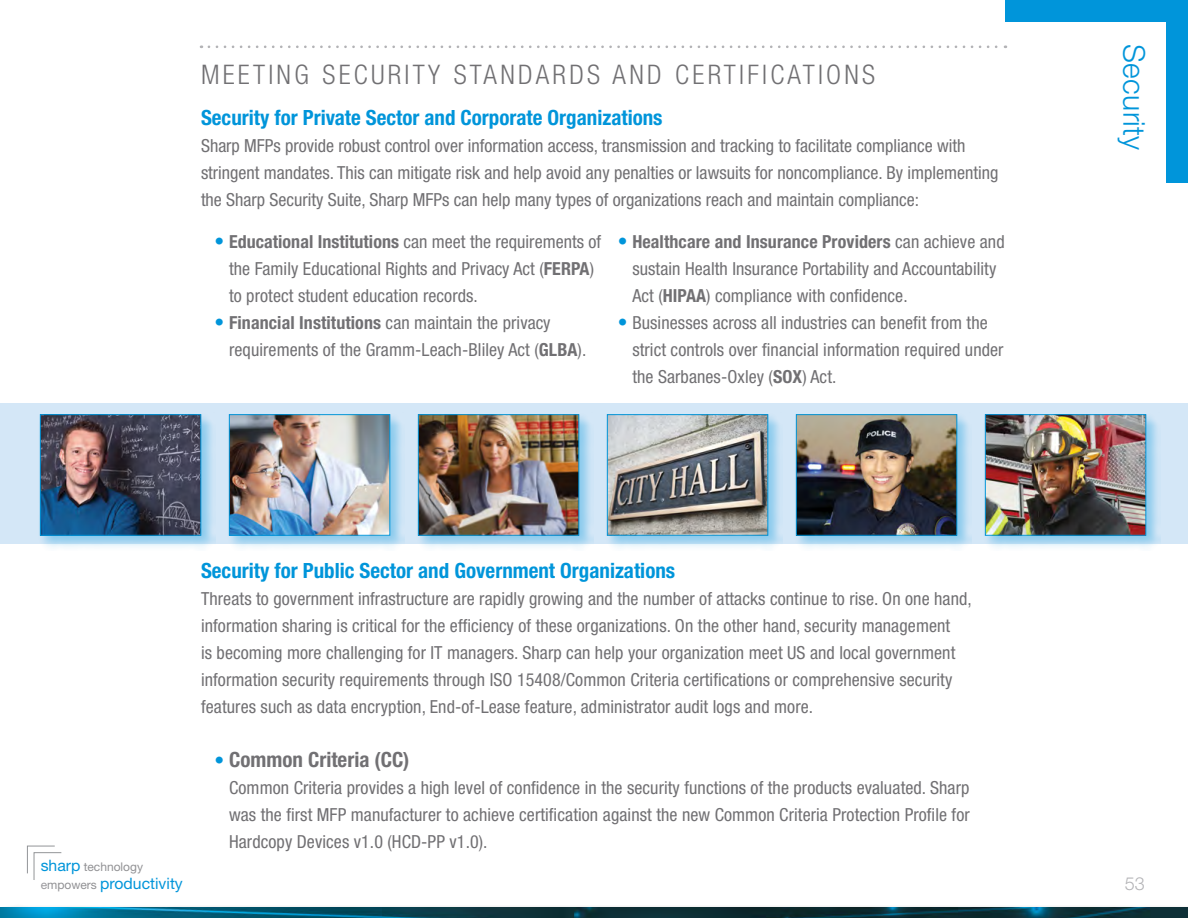
<style>
.page{position:relative;width:1188px;height:918px;background:#fff}
.page>*{position:absolute;margin:0;border:0;box-sizing:border-box;transform-origin:0 0}
.t1{font:300 30px "Helvetica Neue LT Std";letter-spacing:.01em;color:#0095da}
.t2{font:300 condensed 27px "Helvetica Neue LT Std";letter-spacing:.12em;color:#717073}
.t3{font:700 condensed 21px "Helvetica Neue LT Std";color:#0095da}
.t4{font:700 condensed 21px "Helvetica Neue LT Std";color:#717073}
.t5{font:condensed 18px/27px "Helvetica Neue LT Std";letter-spacing:.005em;color:#717073}
.t6{font:300 18px "Helvetica Neue LT Std";color:#b3b3b6}
.t7{font:15.75px "Helvetica Neue LT Std";color:#0095da}
.t8{font:12px "Helvetica Neue LT Std";color:#919194}
.s1{font-weight:700;font-size:19.5px;color:#0095da}
.s2{font-weight:700}
.s3{font-size:15.75px;color:#0095da}
.s4{font-size:12px;color:#98979b}
.s5{font-size:12px;color:#919194}
.s6{font-size:19.5px;color:#0095da}
</style>
<div class="page">
<div style="left:1166px;top:0;width:22px;height:183px;background:#0095da"></div>
<div style="left:1005px;top:0;width:183px;height:22px;background:#0095da"></div>
<svg style="left:27px;top:845px;width:35px;height:35px"></svg>
<svg style="left:209px;top:46px;width:797px;height:2px"></svg>
<div style="left:0;top:403px;width:1188px;height:141px;background:#d4e7f7"></div>
<div style="left:38px;top:412px;width:179px;height:139px;background:#0095da;opacity:.35"></div>
<img style="left:42px;top:416px;width:157px;height:118px">
<div style="left:40px;top:414px;width:161px;height:122px;border:1px solid #0095da"></div>
<div style="left:227px;top:412px;width:179px;height:139px;background:#0095da;opacity:.35"></div>
<img style="left:231px;top:416px;width:157px;height:118px">
<div style="left:229px;top:414px;width:161px;height:122px;border:1px solid #0095da"></div>
<div style="left:416px;top:412px;width:179px;height:139px;background:#0095da;opacity:.35"></div>
<img style="left:420px;top:416px;width:157px;height:118px">
<div style="left:418px;top:414px;width:161px;height:122px;border:1px solid #0095da"></div>
<div style="left:605px;top:412px;width:179px;height:139px;background:#0095da;opacity:.35"></div>
<img style="left:609px;top:416px;width:157px;height:118px">
<div style="left:607px;top:414px;width:161px;height:122px;border:1px solid #0095da"></div>
<div style="left:794px;top:412px;width:179px;height:139px;background:#0095da;opacity:.35"></div>
<img style="left:798px;top:416px;width:157px;height:118px">
<div style="left:796px;top:414px;width:161px;height:122px;border:1px solid #0095da"></div>
<div style="left:983px;top:412px;width:179px;height:139px;background:#0095da;opacity:.35"></div>
<img style="left:987px;top:416px;width:157px;height:118px">
<div style="left:985px;top:414px;width:161px;height:122px;border:1px solid #0095da"></div>
<div style="left:0;top:903px;width:1188px;height:15px;background:#fafafa"></div>
<img style="left:0;top:907px;width:1188px;height:11px">
<h2 class="t2" style="left:201px;top:59px;width:676px">MEETING SECURITY STANDARDS AND CERTIFICATIONS</h2>
<p class="t3" style="left:201px;top:104px;width:463px">Security for Private Sector and Corporate Organizations</p>
<p class="t5" style="left:201px;top:132px;width:799px">Sharp MFPs provide robust control over information access, transmission and tracking to facilitate compliance with stringent mandates. This can mitigate risk and help avoid any penalties or lawsuits for noncompliance. By implementing the Sharp Security Suite, Sharp MFPs can help many types of organizations reach and maintain compliance:</p>
<p class="t5" style="left:229px;top:228px;width:374px;text-indent:-15px"><span class="s1">•</span> <span class="s2">Educational Institutions</span> can meet the requirements of the Family Educational Rights and Privacy Act (<span class="s2">FERPA</span>) to protect student education records.</p>
<p class="t5" style="left:229px;top:309px;width:359px;text-indent:-15px"><span class="s1">•</span> <span class="s2">Financial Institutions</span> can maintain the privacy requirements of the Gramm-Leach-Bliley Act (<span class="s2">GLBA</span>).</p>
<p class="t5" style="left:632px;top:228px;width:374px;text-indent:-15px"><span class="s1">•</span> <span class="s2">Healthcare and Insurance Providers</span> can achieve and sustain Health Insurance Portability and Accountability<br>Act (<span class="s2">HIPAA</span>) compliance with confidence.</p>
<p class="t5" style="left:632px;top:309px;width:373px;text-indent:-15px"><span class="s1">•</span> Businesses across all industries can benefit from the strict controls over financial information required under the Sarbanes-Oxley (<span class="s2">SOX</span>) Act.</p>
<p class="t8" style="left:41px;top:859px;width:104px"><span class="s3">sharp</span> technology</p>
<p class="t7" style="left:41px;top:874px;width:144px"><span class="s4">e</span><span class="s5">mpowers</span> productivity</p>
<p class="t3" style="left:201px;top:557px;width:476px">Security for Public Sector and Government Organizations</p>
<p class="t5" style="left:201px;top:585px;width:772px">Threats to government infrastructure are rapidly growing and the number of attacks continue to rise. On one hand, information sharing is critical for the efficiency of these organizations. On the other hand, security management<br>is becoming more challenging for IT managers. Sharp can help your organization meet US and local government information security requirements through ISO 15408/Common Criteria certifications or comprehensive security features such as data encryption, End-of-Lease feature, administrator audit logs and more.</p>
<p class="t4" style="left:214px;top:746px;width:197px"><span class="s6">•</span> Common Criteria (CC)</p>
<p class="t5" style="left:229px;top:774px;width:742px;text-align:justify">Common Criteria provides a high level of confidence in the security functions of the products evaluated. Sharp was the first MFP manufacturer to achieve certification against the new Common Criteria Protection Profile for Hardcopy Devices v1.0 (HCD-PP v1.0).</p>
<h1 class="t1" style="left:1152px;top:44px;width:108px;rotate:90deg">Security</h1>
<p class="t6" style="left:1125px;top:872px;width:22px">53</p>
</div>
